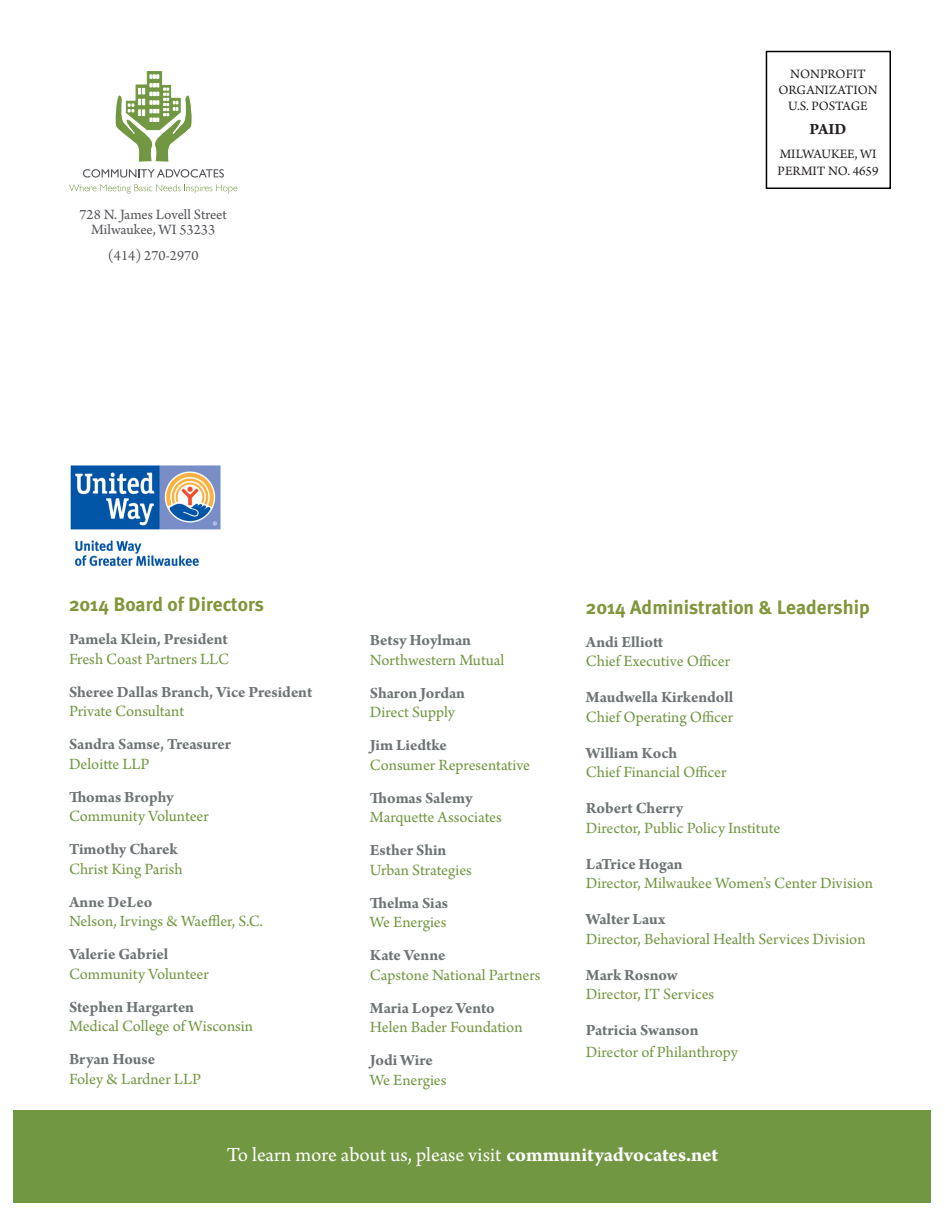
<style>
.page{position:relative;width:945px;height:1215px;background:#fff}
.page>*{position:absolute;margin:0;border:0;box-sizing:border-box;transform-origin:0 0}
.t1{font:21px "Arno Pro";color:#fff}
.t2{font:700 19.5px "Meta Plus";color:#81963b}
.t3{font:16.5px "Arno Pro";color:#729742}
.t4{font:700 16.5px "Arno Pro";letter-spacing:-.005em;color:#6e7475}
.t5{font:700 16.5px "Arno Pro";color:#231f20}
.t6{font:15px "Arno Pro";color:#54555a}
.t7{font:13.5px/16.2px "Arno Pro";color:#231f20;text-align:center}
.s1{font-weight:700}
</style>
<div class="page">
<div style="left:14px;top:1110px;width:918px;height:93px;background:#729742"></div>
<svg style="left:83px;top:169px;width:141px;height:9px"></svg>
<svg style="left:69px;top:184px;width:168px;height:9px"></svg>
<svg style="left:115px;top:71px;width:77px;height:91px"></svg>
<div style="left:766px;top:51px;width:125px;height:138px;border:2px solid #000"></div>
<img style="left:70px;top:465px;width:151px;height:102px">
<p class="t6" style="left:79px;top:206px;width:149px">728 N. James Lovell Street</p>
<p class="t6" style="left:91px;top:221px;width:125px">Milwaukee, WI 53233</p>
<p class="t6" style="left:108px;top:247px;width:92px">(414) 270-2970</p>
<p class="t7" style="left:778px;top:66px;width:101px">NONPROFIT<br>ORGANIZATION</p>
<p class="t7" style="left:788px;top:99px;width:81px">U.S. POSTAGE</p>
<p class="t5" style="left:809px;top:120px;width:39px">PAID</p>
<p class="t7" style="left:780px;top:147px;width:98px">MILWAUKEE, WI</p>
<p class="t7" style="left:778px;top:163px;width:102px">PERMIT NO. 4659</p>
<p class="t2" style="left:69px;top:593px;width:197px">2014 Board of Directors</p>
<p class="t4" style="left:69px;top:630px;width:160px">Pamela Klein, President</p>
<p class="t3" style="left:69px;top:649px;width:162px">Fresh Coast Partners LLC</p>
<p class="t4" style="left:69px;top:682px;width:245px">Sheree Dallas Branch, Vice President</p>
<p class="t3" style="left:69px;top:702px;width:117px">Private Consultant</p>
<p class="t4" style="left:69px;top:735px;width:163px">Sandra Samse, Treasurer</p>
<p class="t3" style="left:69px;top:754px;width:82px">Deloitte LLP</p>
<p class="t4" style="left:69px;top:787px;width:106px">Thomas Brophy</p>
<p class="t3" style="left:69px;top:807px;width:141px">Community Volunteer</p>
<p class="t4" style="left:69px;top:840px;width:110px">Timothy Charek</p>
<p class="t3" style="left:69px;top:859px;width:115px">Christ King Parish</p>
<p class="t4" style="left:69px;top:892px;width:85px">Anne DeLeo</p>
<p class="t3" style="left:69px;top:912px;width:195px">Nelson, Irvings &amp; Waeffler, S.C.</p>
<p class="t4" style="left:69px;top:945px;width:101px">Valerie Gabriel</p>
<p class="t3" style="left:69px;top:964px;width:141px">Community Volunteer</p>
<p class="t4" style="left:69px;top:997px;width:127px">Stephen Hargarten</p>
<p class="t3" style="left:69px;top:1017px;width:186px">Medical College of Wisconsin</p>
<p class="t4" style="left:69px;top:1050px;width:88px">Bryan House</p>
<p class="t3" style="left:69px;top:1069px;width:134px">Foley &amp; Lardner LLP</p>
<p class="t4" style="left:370px;top:631px;width:103px">Betsy Hoylman</p>
<p class="t3" style="left:370px;top:650px;width:136px">Northwestern Mutual</p>
<p class="t4" style="left:370px;top:683px;width:97px">Sharon Jordan</p>
<p class="t3" style="left:370px;top:703px;width:87px">Direct Supply</p>
<p class="t4" style="left:370px;top:736px;width:79px">Jim Liedtke</p>
<p class="t3" style="left:370px;top:755px;width:162px">Consumer Representative</p>
<p class="t4" style="left:370px;top:788px;width:104px">Thomas Salemy</p>
<p class="t3" style="left:370px;top:808px;width:133px">Marquette Associates</p>
<p class="t4" style="left:370px;top:841px;width:78px">Esther Shin</p>
<p class="t3" style="left:370px;top:860px;width:104px">Urban Strategies</p>
<p class="t4" style="left:370px;top:893px;width:80px">Thelma Sias</p>
<p class="t3" style="left:370px;top:913px;width:78px">We Energies</p>
<p class="t4" style="left:370px;top:946px;width:77px">Kate Venne</p>
<p class="t3" style="left:370px;top:965px;width:172px">Capstone National Partners</p>
<p class="t4" style="left:370px;top:998px;width:126px">Maria Lopez Vento</p>
<p class="t3" style="left:370px;top:1018px;width:154px">Helen Bader Foundation</p>
<p class="t4" style="left:370px;top:1051px;width:64px">Jodi Wire</p>
<p class="t3" style="left:370px;top:1070px;width:78px">We Energies</p>
<p class="t2" style="left:586px;top:596px;width:285px">2014 Administration &amp; Leadership</p>
<p class="t4" style="left:586px;top:632px;width:79px">Andi Elliott</p>
<p class="t3" style="left:586px;top:652px;width:146px">Chief Executive Officer</p>
<p class="t4" style="left:586px;top:688px;width:149px">Maudwella Kirkendoll</p>
<p class="t3" style="left:586px;top:707px;width:149px">Chief Operating Officer</p>
<p class="t4" style="left:586px;top:743px;width:93px">William Koch</p>
<p class="t3" style="left:586px;top:763px;width:142px">Chief Financial Officer</p>
<p class="t4" style="left:586px;top:799px;width:99px">Robert Cherry</p>
<p class="t3" style="left:586px;top:818px;width:196px">Director, Public Policy Institute</p>
<p class="t4" style="left:586px;top:854px;width:98px">LaTrice Hogan</p>
<p class="t3" style="left:586px;top:874px;width:289px">Director, Milwaukee Women’s Center Division</p>
<p class="t4" style="left:586px;top:910px;width:81px">Walter Laux</p>
<p class="t3" style="left:586px;top:929px;width:281px">Director, Behavioral Health Services Division</p>
<p class="t4" style="left:586px;top:965px;width:93px">Mark Rosnow</p>
<p class="t3" style="left:586px;top:985px;width:130px">Director, IT Services</p>
<p class="t4" style="left:586px;top:1021px;width:114px">Patricia Swanson</p>
<p class="t3" style="left:586px;top:1042px;width:154px">Director of Philanthropy</p>
<p class="t1" style="left:227px;top:1143px;width:493px">To learn more about us, please visit <span class="s1">communityadvocates.net</span></p>
</div>
